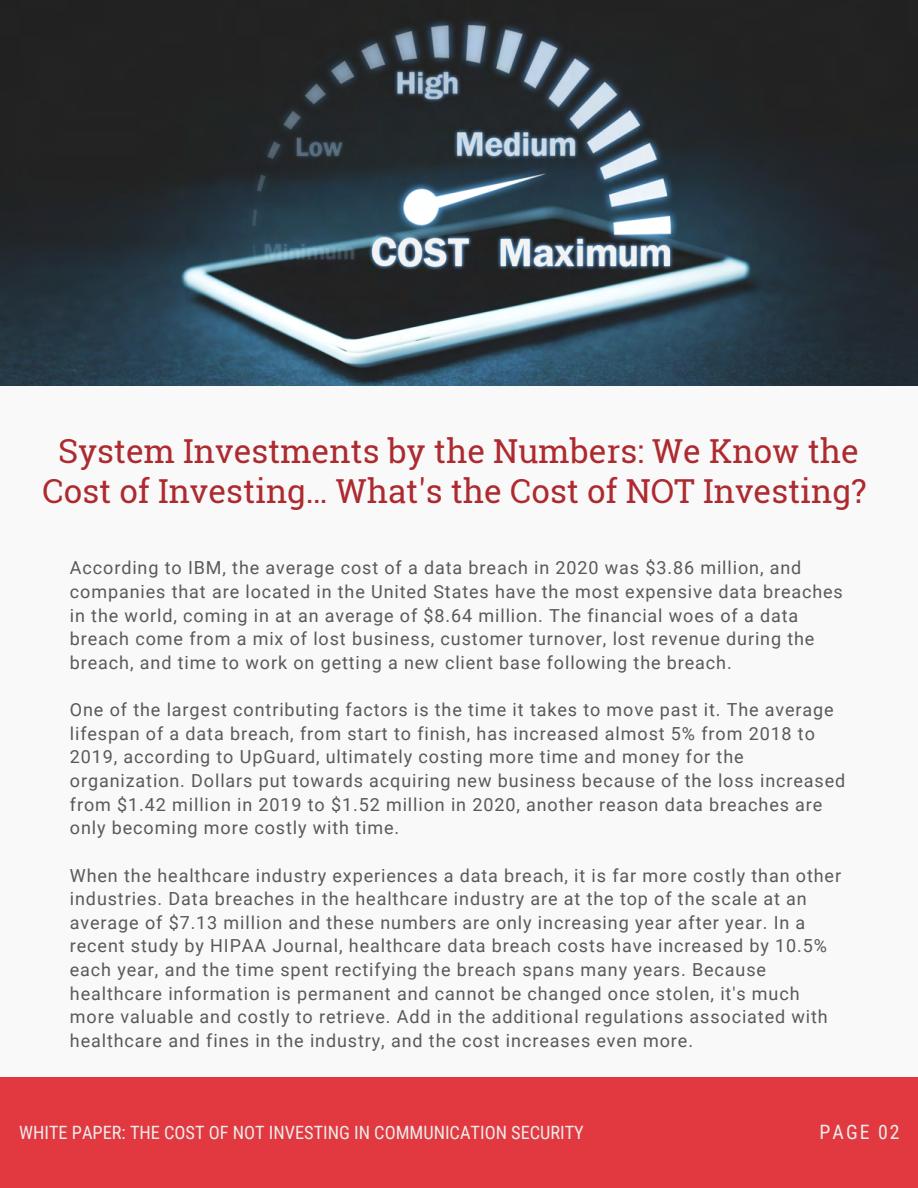
<style>
.page{position:relative;width:918px;height:1188px;background:#f9f9f9}
.page>*{position:absolute;margin:0;border:0;box-sizing:border-box;transform-origin:0 0}
.t1{font:33.15px "Roboto Slab";color:#ad2b30}
.t2{font:19.8px "Roboto Condensed";letter-spacing:.1em;color:#ededed}
.t3{font:18.3px "Roboto Condensed";color:#ededed}
.t4{font:18px/23.5px "Roboto";letter-spacing:.05em;color:#58595b}
</style>
<div class="page">
<img style="left:0;top:0;width:918px;height:386px">
<div style="left:0;top:1078px;width:918px;height:110px;background:#e2383f"></div>
<p class="t1" style="left:58px;top:429px;width:802px">System Investments by the Numbers: We Know the</p>
<p class="t1" style="left:42px;top:468px;width:826px">Cost of Investing… What's the Cost of NOT Investing?</p>
<p class="t4" style="left:70px;top:556px;width:774px">According to IBM, the average cost of a data breach in 2020 was $3.86 million, and companies that are located in the United States have the most expensive data breaches in the world, coming in at an average of $8.64 million. The financial woes of a data breach come from a mix of lost business, customer turnover, lost revenue during the breach, and time to work on getting a new client base following the breach.</p>
<p class="t4" style="left:70px;top:698px;width:777px">One of the largest contributing factors is the time it takes to move past it. The average lifespan of a data breach, from start to finish, has increased almost 5% from 2018 to 2019, according to UpGuard, ultimately costing more time and money for the organization. Dollars put towards acquiring new business because of the loss increased from $1.42 million in 2019 to $1.52 million in 2020, another reason data breaches are only becoming more costly with time.</p>
<p class="t4" style="left:70px;top:864px;width:773px">When the healthcare industry experiences a data breach, it is far more costly than other industries. Data breaches in the healthcare industry are at the top of the scale at an average of $7.13 million and these numbers are only increasing year after year. In a recent study by HIPAA Journal, healthcare data breach costs have increased by 10.5% each year, and the time spent rectifying the breach spans many years. Because healthcare information is permanent and cannot be changed once stolen, it's much more valuable and costly to retrieve. Add in the additional regulations associated with healthcare and fines in the industry, and the cost increases even more.</p>
<p class="t3" style="left:19px;top:1122px;width:566px">WHITE PAPER: THE COST OF NOT INVESTING IN COMMUNICATION SECURITY</p>
<p class="t2" style="left:820px;top:1121px;width:81px">PAGE 02</p>
</div>
